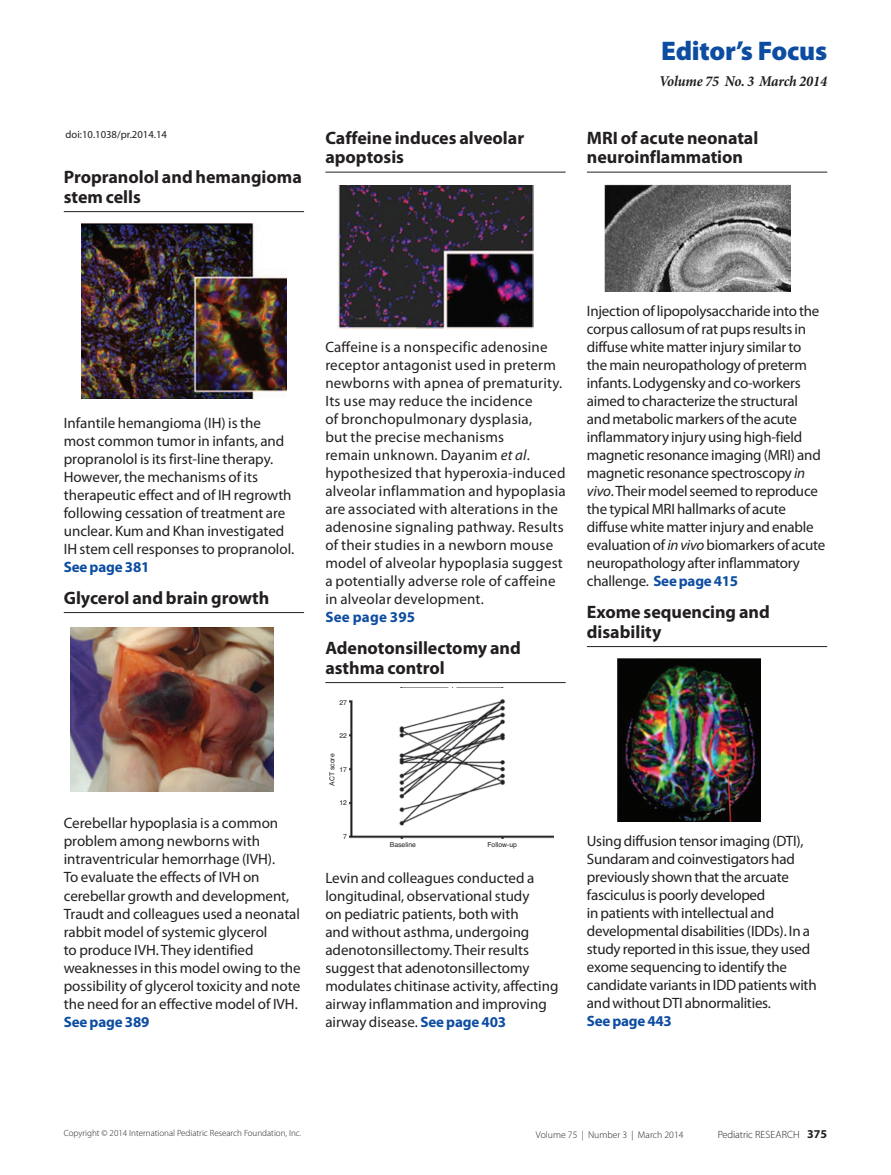
<style>
.page{position:relative;width:891px;height:1175px;background:#fff}
.page>*{position:absolute;margin:0;border:0;box-sizing:border-box;transform-origin:0 0}
.t1{font:900 27px "Myriad Pro";letter-spacing:-.01em;color:#0d4da1}
.t2{font:700 18px/19.5px "Myriad Pro";color:#231f20}
.t3{font:15px/18px "Myriad Pro";color:#231f20}
.t4{font:700 15px "Myriad Pro";letter-spacing:-.01em;color:#0d4da1}
.t5{font:italic 700 15px "Minion Pro";letter-spacing:-.01em;color:#231f20;scale:.95 1}
.t6{font:700 15px "Myriad Pro";letter-spacing:.015em;color:#0d4da1}
.t7{font:10.65px "Myriad Pro";color:#231f20}
.t8{font:300 10.5px "Myriad Pro";letter-spacing:.01em;color:#231f20}
.t9{font:300 9.75px "Myriad Pro";color:#231f20}
.t10{font:300 9px "Myriad Pro";color:#231f20}
.t11{font:6.9px "Helvetica";color:#231f20}
.s1{font-style:italic}
.s2{font-weight:700;color:#0d4da1}
.s3{font-weight:700;font-size:12px}
</style>
<div class="page">
<hr style="left:64px;top:211px;width:240px;height:1px;background:#231f20">
<hr style="left:64px;top:612px;width:240px;height:1px;background:#231f20">
<hr style="left:325px;top:172px;width:241px;height:1px;background:#231f20">
<hr style="left:325px;top:682px;width:241px;height:1px;background:#231f20">
<hr style="left:587px;top:172px;width:240px;height:1px;background:#231f20">
<hr style="left:587px;top:646px;width:240px;height:1px;background:#231f20">
<img style="left:81px;top:224px;width:206px;height:174px">
<img style="left:70px;top:627px;width:204px;height:164px">
<img style="left:338px;top:185px;width:196px;height:143px">
<img style="left:350px;top:698px;width:204px;height:140px">
<img style="left:604px;top:184px;width:186px;height:108px">
<img style="left:617px;top:658px;width:143px;height:164px">
<p class="t7" style="left:66px;top:129px;width:103px">doi:10.1038/pr.2014.14</p>
<p class="t2" style="left:64px;top:168px;width:240px">Propranolol and hemangioma stem cells</p>
<p class="t2" style="left:325px;top:128px;width:200px">Caffeine induces alveolar apoptosis</p>
<h1 class="t1" style="left:661px;top:36px;width:167px">Editor’s Focus</h1>
<p class="t5" style="left:659px;top:72px;width:178px">Volume 75 No. 3 March 2014</p>
<p class="t2" style="left:587px;top:128px;width:173px">MRI of acute neonatal neuroinflammation</p>
<p class="t3" style="left:64px;top:414px;width:232px">Infantile hemangioma (IH) is the most common tumor in infants, and propranolol is its first-line therapy.<br>However, the mechanisms of its therapeutic effect and of IH regrowth following cessation of treatment are unclear. Kum and Khan investigated IH stem cell responses to propranolol.</p>
<p class="t4" style="left:64px;top:558px;width:87px">See page 381</p>
<p class="t2" style="left:64px;top:588px;width:207px">Glycerol and brain growth</p>
<p class="t3" style="left:64px;top:814px;width:238px">Cerebellar hypoplasia is a common problem among newborns with intraventricular hemorrhage (IVH).<br>To evaluate the effects of IVH on cerebellar growth and development, Traudt and colleagues used a neonatal rabbit model of systemic glycerol<br>to produce IVH. They identified weaknesses in this model owing to the possibility of glycerol toxicity and note the need for an effective model of IVH.</p>
<p class="t4" style="left:64px;top:1013px;width:87px">See page 389</p>
<p class="t3" style="left:325px;top:338px;width:242px">Caffeine is a nonspecific adenosine receptor antagonist used in preterm newborns with apnea of prematurity.<br>Its use may reduce the incidence<br>of bronchopulmonary dysplasia,<br>but the precise mechanisms<br>remain unknown. Dayanim <span class="s1">et al</span>. hypothesized that hyperoxia-induced alveolar inflammation and hypoplasia are associated with alterations in the adenosine signaling pathway. Results of their studies in a newborn mouse model of alveolar hypoplasia suggest a potentially adverse role of caffeine in alveolar development.</p>
<p class="t6" style="left:325px;top:608px;width:91px">See page 395</p>
<p class="t2" style="left:325px;top:639px;width:197px">Adenotonsillectomy and asthma control</p>
<p class="t11" style="left:340px;top:697px;width:9px">27</p>
<p class="t11" style="left:340px;top:730px;width:9px">22</p>
<p class="t11" style="left:327px;top:785px;width:34px;rotate:-90deg">ACT score</p>
<p class="t11" style="left:340px;top:764px;width:9px">17</p>
<p class="t11" style="left:340px;top:797px;width:9px">12</p>
<p class="t11" style="left:343px;top:830px;width:5px">7</p>
<p class="t11" style="left:451px;top:681px;width:5px">†</p>
<p class="t11" style="left:390px;top:838px;width:28px">Baseline</p>
<p class="t11" style="left:487px;top:838px;width:31px">Follow-up</p>
<p class="t3" style="left:325px;top:869px;width:235px">Levin and colleagues conducted a longitudinal, observational study<br>on pediatric patients, both with<br>and without asthma, undergoing adenotonsillectomy. Their results suggest that adenotonsillectomy modulates chitinase activity, affecting airway inflammation and improving airway disease. <span class="s2">See page 403</span></p>
<p class="t3" style="left:587px;top:302px;width:240px">Injection of lipopolysaccharide into the corpus callosum of rat pups results in diffuse white matter injury similar to the main neuropathology of preterm infants. Lodygensky and co-workers aimed to characterize the structural and metabolic markers of the acute inflammatory injury using high-field magnetic resonance imaging (MRI) and magnetic resonance spectroscopy <span class="s1">in vivo</span>. Their model seemed to reproduce the typical MRI hallmarks of acute diffuse white matter injury and enable evaluation of <span class="s1">in vivo</span> biomarkers of acute neuropathology after inflammatory challenge. <span class="s2">See page 415</span></p>
<p class="t2" style="left:587px;top:603px;width:184px">Exome sequencing and disability</p>
<p class="t3" style="left:587px;top:832px;width:231px">Using diffusion tensor imaging (DTI), Sundaram and coinvestigators had previously shown that the arcuate fasciculus is poorly developed<br>in patients with intellectual and developmental disabilities (IDDs). In a study reported in this issue, they used exome sequencing to identify the candidate variants in IDD patients with and without DTI abnormalities.</p>
<p class="t4" style="left:587px;top:1012px;width:86px">See page 443</p>
<p class="t10" style="left:64px;top:1128px;width:239px">Copyright © 2014 International Pediatric Research Foundation, Inc.</p>
<p class="t9" style="left:536px;top:1129px;width:149px">Volume 75 | Number 3 | March 2014</p>
<p class="t8" style="left:718px;top:1129px;width:111px">Pediatric Research <span class="s3">375</span></p>
</div>
